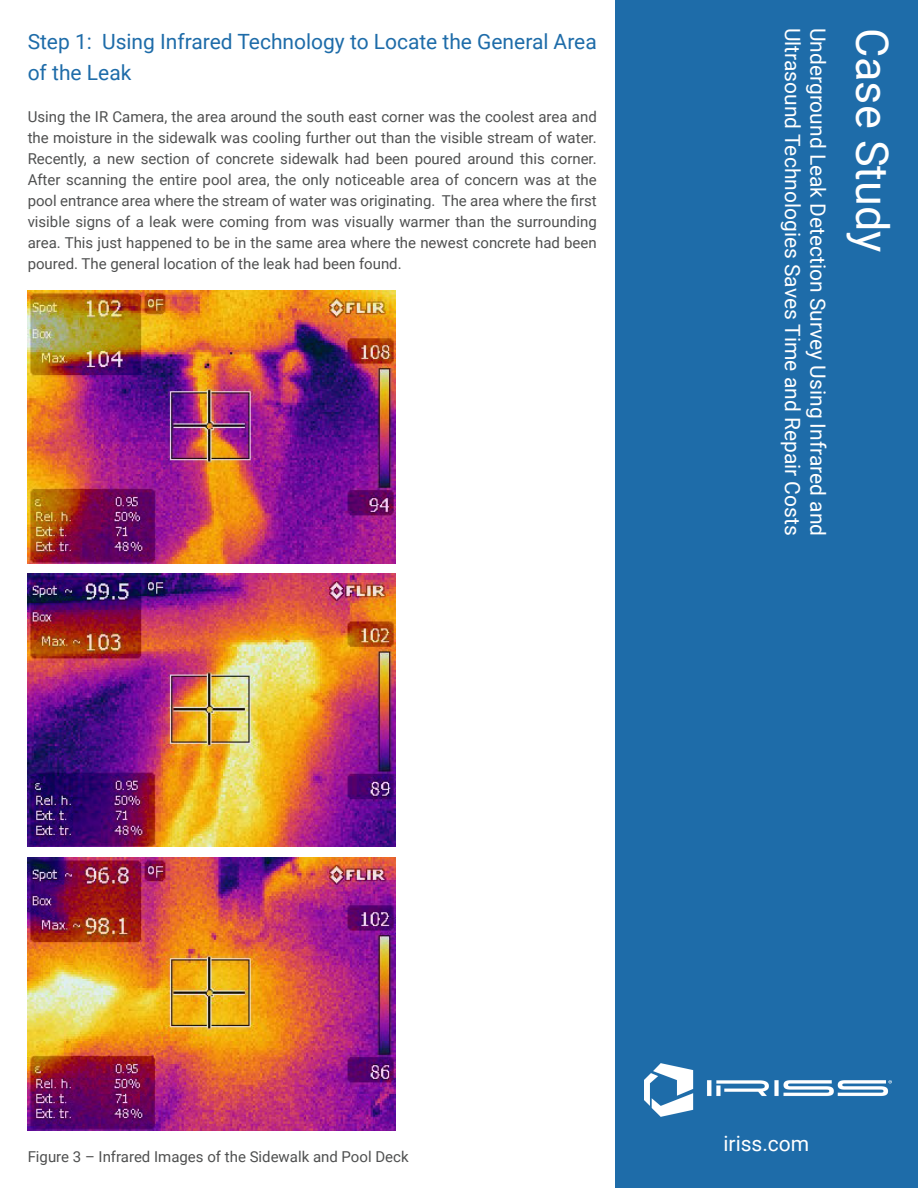
<style>
.page{position:relative;width:918px;height:1188px;background:#fff}
.page>*{position:absolute;margin:0;border:0;box-sizing:border-box;transform-origin:0 0}
.t1{font:45px "Roboto";color:#fff}
.t2{font:21px "Roboto";color:#fff}
.Heading_4{font:21px/31.5px "Roboto";color:#1e6ca9}
.Heading_4-2{font:15px/21px "Roboto";color:#4f5050;text-align:justify}
.Body_Text_10pt{font:15px "Roboto";color:#4f5050}
</style>
<div class="page">
<div style="left:615px;top:0;width:303px;height:1188px;background:#1e6ca9"></div>
<svg style="left:644px;top:1063px;width:248px;height:54px"></svg>
<img style="left:28px;top:290px;width:367px;height:273px">
<img style="left:28px;top:574px;width:367px;height:273px">
<img style="left:28px;top:857px;width:367px;height:273px">
<p class="Heading_4" style="left:28px;top:25px;width:571px">Step 1: Using Infrared Technology to Locate the General Area of the Leak</p>
<p class="Heading_4-2" style="left:28px;top:106px;width:571px">Using the IR Camera, the area around the south east corner was the coolest area and the moisture in the sidewalk was cooling further out than the visible stream of water.<br>Recently, a new section of concrete sidewalk had been poured around this corner.<br>After scanning the entire pool area, the only noticeable area of concern was at the pool entrance area where the stream of water was originating. The area where the first visible signs of a leak were coming from was visually warmer than the surrounding area. This just happened to be in the same area where the newest concrete had been poured. The general location of the leak had been found.</p>
<h2 class="t2" style="left:807px;top:28px;width:509px;rotate:90deg">Ultrasound Technologies Saves Time and Repair Costs</h2>
<h2 class="t2" style="left:833px;top:28px;width:510px;rotate:90deg">Underground Leak Detection Survey Using Infrared and</h2>
<h1 class="t1" style="left:904px;top:28px;width:226px;rotate:90deg">Case Study</h1>
<p class="Body_Text_10pt" style="left:28px;top:1146px;width:382px">Figure 3 – Infrared Images of the Sidewalk and Pool Deck</p>
<h2 class="t2" style="left:723px;top:1129px;width:87px">iriss.com</h2>
</div>
